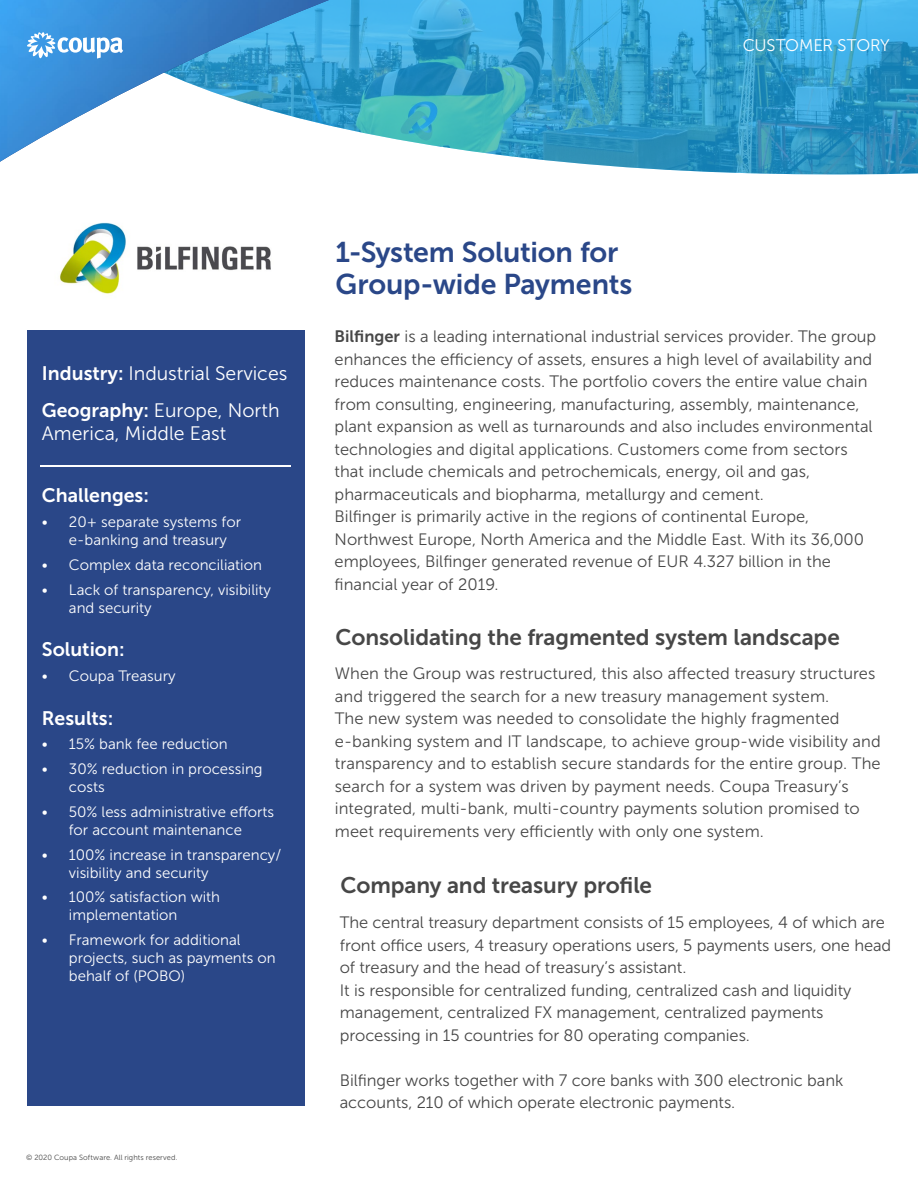
<style>
.page{position:relative;width:918px;height:1188px;background:#fff}
.page>*{position:absolute;margin:0;border:0;box-sizing:border-box;transform-origin:0 0}
.t1{font:28.5px/31.5px "Museo Sans 700";letter-spacing:-.005em;color:#2a4788}
.t2{font:22.5px "Museo Sans 700";letter-spacing:-.005em;color:#474747}
.t3{font:19.5px/36.9px "Museo Sans 300";color:#fff}
.t4{font:19.5px "Museo Sans 700";color:#fff}
.t5{font:16.8px "Museo Sans 300";letter-spacing:-.005em;color:#fff}
.t6{font:16.5px/22.5px "Museo Sans 300";color:#474747}
.t7{font:15px/18px "Museo Sans 300";color:#fff}
.t8{font:7.5px "Museo Sans 300";letter-spacing:.01em;color:#474747}
.s1{font-family:"Museo Sans 700"}
</style>
<div class="page">
<img style="left:0;top:0;width:918px;height:174px">
<svg style="left:27px;top:32px;width:96px;height:27px"></svg>
<div style="left:27px;top:330px;width:277px;height:775px;background:#2a4788"></div>
<hr style="left:40px;top:465px;width:251px;height:1px;background:#fff">
<img style="left:59px;top:222px;width:212px;height:72px">
<p class="t5" style="left:743px;top:36px;width:149px">CUSTOMER STORY</p>
<p class="t3" style="left:42px;top:355px;width:247px"><span class="s1">Industry:</span> Industrial Services<br><span class="s1">Geography:</span> Europe, North</p>
<p class="t3" style="left:42px;top:415px;width:186px">America, Middle East</p>
<p class="t4" style="left:42px;top:485px;width:109px">Challenges:</p>
<p class="t7" style="left:69px;top:513px;width:174px;text-indent:-27px">• 20+ separate systems for e-banking and treasury</p>
<p class="t7" style="left:42px;top:556px;width:222px">• Complex data reconciliation</p>
<p class="t7" style="left:69px;top:580px;width:204px;text-indent:-27px">• Lack of transparency, visibility and security</p>
<p class="t4" style="left:42px;top:639px;width:84px">Solution:</p>
<p class="t7" style="left:42px;top:667px;width:135px">• Coupa Treasury</p>
<p class="t4" style="left:42px;top:707px;width:73px">Results:</p>
<p class="t7" style="left:42px;top:735px;width:187px">• 15% bank fee reduction</p>
<p class="t7" style="left:69px;top:760px;width:195px;text-indent:-27px">• 30% reduction in processing costs</p>
<p class="t7" style="left:42px;top:803px;width:234px;text-align:center">• 50% less administrative efforts for account maintenance</p>
<p class="t7" style="left:69px;top:846px;width:214px;text-indent:-27px">• 100% increase in transparency/ visibility and security</p>
<p class="t7" style="left:69px;top:888px;width:153px;text-indent:-27px">• 100% satisfaction with implementation</p>
<p class="t7" style="left:69px;top:931px;width:208px;text-indent:-27px">• Framework for additional projects, such as payments on behalf of (POBO)</p>
<p class="t8" style="left:26px;top:1153px;width:153px">© 2020 Coupa Software. All rights reserved.</p>
<h1 class="t1" style="left:336px;top:237px;width:298px">1-System Solution for<br>Group-wide Payments</h1>
<p class="t6" style="left:335px;top:326px;width:543px"><span class="s1">Bilfinger</span> is a leading international industrial services provider. The group enhances the efficiency of assets, ensures a high level of availability and reduces maintenance costs. The portfolio covers the entire value chain from consulting, engineering, manufacturing, assembly, maintenance, plant expansion as well as turnarounds and also includes environmental technologies and digital applications. Customers come from sectors that include chemicals and petrochemicals, energy, oil and gas, pharmaceuticals and biopharma, metallurgy and cement.<br>Bilfinger is primarily active in the regions of continental Europe, Northwest Europe, North America and the Middle East. With its 36,000 employees, Bilfinger generated revenue of EUR 4.327 billion in the financial year of 2019.</p>
<h2 class="t2" style="left:336px;top:624px;width:506px">Consolidating the fragmented system landscape</h2>
<p class="t6" style="left:335px;top:663px;width:548px">When the Group was restructured, this also affected treasury structures and triggered the search for a new treasury management system.<br>The new system was needed to consolidate the highly fragmented e-banking system and IT landscape, to achieve group-wide visibility and transparency and to establish secure standards for the entire group. The search for a system was driven by payment needs. Coupa Treasury’s integrated, multi-bank, multi-country payments solution promised to meet requirements very efficiently with only one system.</p>
<h2 class="t2" style="left:341px;top:873px;width:313px">Company and treasury profile</h2>
<p class="t6" style="left:340px;top:911px;width:553px">The central treasury department consists of 15 employees, 4 of which are front office users, 4 treasury operations users, 5 payments users, one head of treasury and the head of treasury’s assistant.<br>It is responsible for centralized funding, centralized cash and liquidity management, centralized FX management, centralized payments processing in 15 countries for 80 operating companies.</p>
<p class="t6" style="left:340px;top:1069px;width:505px">Bilfinger works together with 7 core banks with 300 electronic bank accounts, 210 of which operate electronic payments.</p>
</div>
